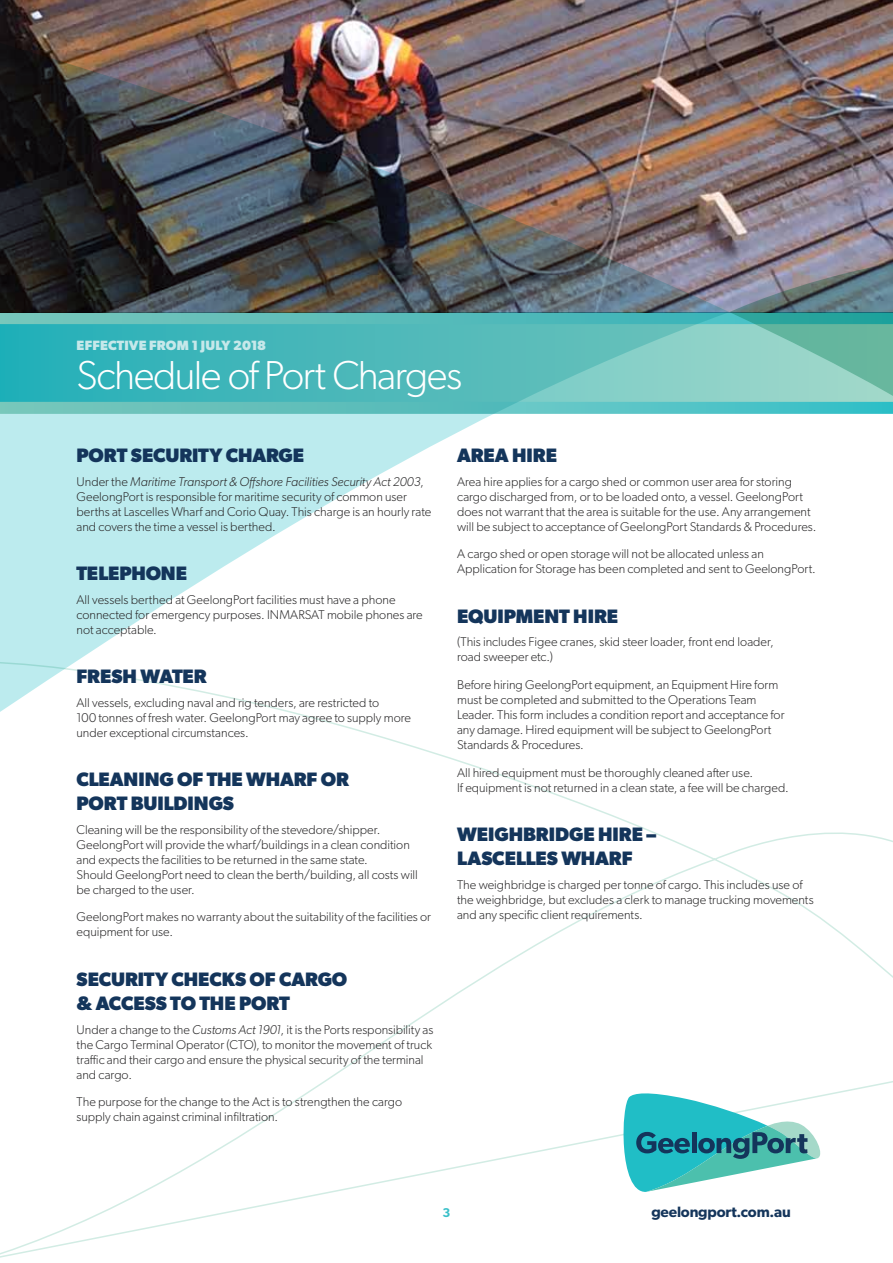
<style>
.page{position:relative;width:893px;height:1263px;background:#fff}
.page>*{position:absolute;margin:0;border:0;box-sizing:border-box;transform-origin:0 0}
.t1{font:300 40.5px "Gibson";letter-spacing:-.035em;color:#fff}
.t2{font:700 19.5px/24px "Gibson";letter-spacing:-.005em;color:#14355b}
.t3{font:600 15px "Gibson";letter-spacing:-.015em;color:#14355b}
.t4{font:700 13.5px "Gibson";letter-spacing:.01em;color:#c6e8ea}
.t5{font:300 12.75px/15px "Gibson";color:#292829}
.t6{font:600 12.75px "Gibson";color:#39c0c9}
.s1{font-style:italic}
</style>
<div class="page">
<img style="left:729px;top:0;width:164px;height:251px">
<svg style="left:729px;top:1094px;width:96px;height:82px"></svg>
<img style="left:729px;top:251px;width:164px;height:61px">
<img style="left:0;top:0;width:729px;height:1223px">
<svg style="left:0;top:312px;width:893px;height:102px;background:#58bcba"></svg>
<p class="t4" style="left:77px;top:338px;width:191px">EFFECTIVE FROM 1 JULY 2018</p>
<h1 class="t1" style="left:77px;top:351px;width:387px">Schedule of Port Charges</h1>
<h2 class="t2" style="left:77px;top:443px;width:229px">PORT SECURITY CHARGE</h2>
<p class="t5" style="left:77px;top:474px;width:356px">Under the <span class="s1">Maritime Transport &amp; Offshore Facilities Security Act 2003</span>, GeelongPort is responsible for maritime security of common user berths at Lascelles Wharf and Corio Quay. This charge is an hourly rate and covers the time a vessel is berthed.</p>
<h2 class="t2" style="left:77px;top:561px;width:112px">TELEPHONE</h2>
<p class="t5" style="left:77px;top:592px;width:348px">All vessels berthed at GeelongPort facilities must have a phone connected for emergency purposes. INMARSAT mobile phones are not acceptable.</p>
<h2 class="t2" style="left:77px;top:664px;width:132px">FRESH WATER</h2>
<p class="t5" style="left:77px;top:695px;width:336px">All vessels, excluding naval and rig tenders, are restricted to<br>100 tonnes of fresh water. GeelongPort may agree to supply more under exceptional circumstances.</p>
<h2 class="t2" style="left:77px;top:767px;width:274px">CLEANING OF THE WHARF OR<br>PORT BUILDINGS</h2>
<p class="t5" style="left:77px;top:822px;width:343px">Cleaning will be the responsibility of the stevedore/shipper.<br>GeelongPort will provide the wharf/buildings in a clean condition and expects the facilities to be returned in the same state.<br>Should GeelongPort need to clean the berth/building, all costs will be charged to the user.</p>
<p class="t5" style="left:77px;top:909px;width:356px">GeelongPort makes no warranty about the suitability of the facilities or equipment for use.</p>
<h2 class="t2" style="left:77px;top:967px;width:272px">SECURITY CHECKS OF CARGO &amp; ACCESS TO THE PORT</h2>
<p class="t5" style="left:77px;top:1021px;width:358px">Under a change to the <span class="s1">Customs Act 1901</span>, it is the Ports responsibility as the Cargo Terminal Operator (CTO), to monitor the movement of truck traffic and their cargo and ensure the physical security of the terminal and cargo.</p>
<p class="t5" style="left:77px;top:1094px;width:327px">The purpose for the change to the Act is to strengthen the cargo supply chain against criminal infiltration.</p>
<h2 class="t2" style="left:457px;top:443px;width:101px">AREA HIRE</h2>
<p class="t5" style="left:457px;top:474px;width:361px">Area hire applies for a cargo shed or common user area for storing cargo discharged from, or to be loaded onto, a vessel. GeelongPort does not warrant that the area is suitable for the use. Any arrangement will be subject to acceptance of GeelongPort Standards &amp; Procedures.</p>
<p class="t5" style="left:457px;top:546px;width:360px">A cargo shed or open storage will not be allocated unless an<br>Application for Storage has been completed and sent to GeelongPort.</p>
<h2 class="t2" style="left:457px;top:604px;width:163px">EQUIPMENT HIRE</h2>
<p class="t5" style="left:457px;top:634px;width:318px">(This includes Figee cranes, skid steer loader, front end loader, road sweeper etc.)</p>
<p class="t5" style="left:457px;top:677px;width:329px">Before hiring GeelongPort equipment, an Equipment Hire form must be completed and submitted to the Operations Team Leader. This form includes a condition report and acceptance for any damage. Hired equipment will be subject to GeelongPort Standards &amp; Procedures.</p>
<p class="t5" style="left:457px;top:765px;width:333px">All hired equipment must be thoroughly cleaned after use.<br>If equipment is not returned in a clean state, a fee will be charged.</p>
<h2 class="t2" style="left:457px;top:822px;width:201px">WEIGHBRIDGE HIRE –<br>LASCELLES WHARF</h2>
<p class="t5" style="left:457px;top:877px;width:358px">The weighbridge is charged per tonne of cargo. This includes use of the weighbridge, but excludes a clerk to manage trucking movements and any specific client requirements.</p>
<p class="t6" style="left:442px;top:1205px;width:9px">3</p>
<p class="t3" style="left:651px;top:1203px;width:141px">geelongport.com.au</p>
</div>
